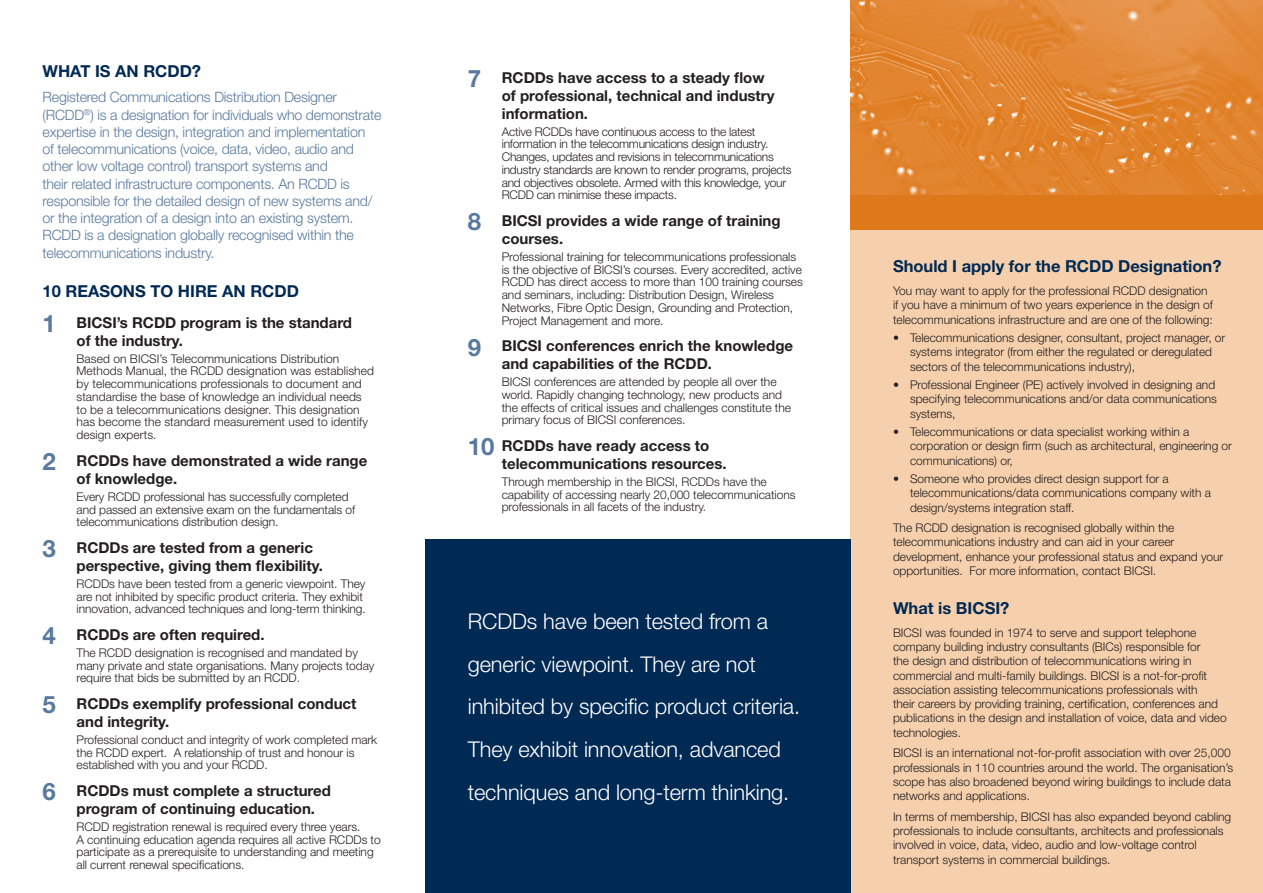
<style>
.page{position:relative;width:1263px;height:893px;background:#fff}
.page>*{position:absolute;margin:0;border:0;box-sizing:border-box;transform-origin:0 0}
.t1{font:700 24px "Helvetica Neue";color:#59799e}
.t2{font:300 21.75px/42.8px "Helvetica Neue";letter-spacing:-.005em;color:#fff}
.t3{font:700 16.5px "Helvetica Neue";color:#002953}
.t4{font:700 15px/18px "Helvetica Neue";color:#231f20}
.t5{font:300 14.25px/17.2px "Helvetica Neue";letter-spacing:-.015em;color:#59799e}
.t6{font:300 12px/12.8px "Helvetica Neue";letter-spacing:-.005em;color:#231f20}
.s1{font-size:24px;color:#59799e}
</style>
<div class="page">
<div style="left:850px;top:226px;width:413px;height:667px;background:#f6d0ac"></div>
<div style="left:425px;top:539px;width:425px;height:354px;background:#002953"></div>
<img style="left:850px;top:0;width:413px;height:196px">
<div style="left:850px;top:196px;width:413px;height:34px;background:#de791b"></div>
<h3 class="t3" style="left:43px;top:61px;width:160px">WHAT IS AN RCDD?</h3>
<p class="t5" style="left:43px;top:88px;width:340px">Registered Communications Distribution Designer (RCDD<sup>®</sup>) is a designation for individuals who demonstrate expertise in the design, integration and implementation<br>of telecommunications (voice, data, video, audio and other low voltage control) transport systems and<br>their related infrastructure components. An RCDD is responsible for the detailed design of new systems and/ or the integration of a design into an existing system.<br>RCDD is a designation globally recognised within the telecommunications industry.</p>
<h3 class="t3" style="left:43px;top:281px;width:258px">10 REASONS TO HIRE AN RCDD</h3>
<h1 class="t1" style="left:43px;top:309px;width:15px">1</h1>
<p class="t4" style="left:77px;top:313px;width:277px">BICSI’s RCDD program is the standard of the industry.</p>
<p class="t6" style="left:77px;top:352px;width:299px">Based on BICSI’s Telecommunications Distribution Methods Manual, the RCDD designation was established by telecommunications professionals to document and standardise the base of knowledge an individual needs to be a telecommunications designer. This designation has become the standard measurement used to identify design experts.</p>
<h1 class="t1" style="left:43px;top:447px;width:15px">2</h1>
<p class="t4" style="left:77px;top:451px;width:292px">RCDDs have demonstrated a wide range of knowledge.</p>
<p class="t6" style="left:77px;top:490px;width:280px">Every RCDD professional has successfully completed and passed an extensive exam on the fundamentals of telecommunications distribution design.</p>
<h1 class="t1" style="left:43px;top:534px;width:15px">3</h1>
<p class="t4" style="left:77px;top:538px;width:248px">RCDDs are tested from a generic perspective, giving them flexibility.</p>
<p class="t6" style="left:77px;top:577px;width:291px">RCDDs have been tested from a generic viewpoint. They are not inhibited by specific product criteria. They exhibit innovation, advanced techniques and long-term thinking.</p>
<h1 class="t1" style="left:43px;top:621px;width:15px">4</h1>
<p class="t4" style="left:77px;top:625px;width:190px">RCDDs are often required.</p>
<p class="t6" style="left:77px;top:646px;width:299px">The RCDD designation is recognised and mandated by many private and state organisations. Many projects today require that bids be submitted by an RCDD.</p>
<h1 class="t1" style="left:43px;top:690px;width:15px">5</h1>
<p class="t4" style="left:77px;top:694px;width:281px">RCDDs exemplify professional conduct and integrity.</p>
<p class="t6" style="left:77px;top:733px;width:302px">Professional conduct and integrity of work completed mark the RCDD expert. A relationship of trust and honour is established with you and your RCDD.</p>
<h1 class="t1" style="left:43px;top:777px;width:15px">6</h1>
<p class="t4" style="left:77px;top:781px;width:256px">RCDDs must complete a structured program of continuing education.</p>
<p class="t6" style="left:77px;top:820px;width:306px">RCDD registration renewal is required every three years.<br>A continuing education agenda requires all active RCDDs to participate as a prerequisite to understanding and meeting all current renewal specifications.</p>
<h1 class="t1" style="left:468px;top:64px;width:15px">7</h1>
<p class="t4" style="left:502px;top:68px;width:274px">RCDDs have access to a steady flow of professional, technical and industry information.</p>
<p class="t6" style="left:502px;top:125px;width:291px">Active RCDDs have continuous access to the latest information in the telecommunications design industry.<br>Changes, updates and revisions in telecommunications industry standards are known to render programs, projects and objectives obsolete. Armed with this knowledge, your RCDD can minimise these impacts.</p>
<h1 class="t1" style="left:468px;top:207px;width:15px">8</h1>
<p class="t4" style="left:502px;top:211px;width:280px">BICSI provides a wide range of training courses.</p>
<p class="t6" style="left:502px;top:250px;width:303px">Professional training for telecommunications professionals is the objective of BICSI’s courses. Every accredited, active RCDD has direct access to more than 100 training courses and seminars, including: Distribution Design, Wireless Networks, Fibre Optic Design, Grounding and Protection, Project Management and more.</p>
<h1 class="t1" style="left:468px;top:332px;width:15px">9</h1>
<p class="t4" style="left:502px;top:336px;width:293px">BICSI conferences enrich the knowledge and capabilities of the RCDD.</p>
<p class="t6" style="left:502px;top:375px;width:291px">BICSI conferences are attended by people all over the world. Rapidly changing technology, new products and the effects of critical issues and challenges constitute the primary focus of BICSI conferences.</p>
<p class="t4" style="left:502px;top:436px;width:226px;text-indent:-34px"><span class="s1">10</span> RCDDs have ready access to telecommunications resources.</p>
<p class="t6" style="left:502px;top:475px;width:295px">Through membership in the BICSI, RCDDs have the capability of accessing nearly 20,000 telecommunications professionals in all facets of the industry.</p>
<h2 class="t2" style="left:468px;top:599px;width:334px">RCDDs have been tested from a generic viewpoint. They are not inhibited by specific product criteria.<br>They exhibit innovation, advanced techniques and long-term thinking.</h2>
<h3 class="t3" style="left:893px;top:256px;width:330px">Should I apply for the RCDD Designation?</h3>
<p class="t6" style="left:893px;top:283px;width:321px;line-height:14.2px">You may want to apply for the professional RCDD designation if you have a minimum of two years experience in the design of telecommunications infrastructure and are one of the following:</p>
<p class="t6" style="left:910px;top:330px;width:317px;line-height:14.2px;text-indent:-17px">• Telecommunications designer, consultant, project manager, or systems integrator (from either the regulated or deregulated sectors of the telecommunications industry),</p>
<p class="t6" style="left:910px;top:377px;width:308px;line-height:14.2px;text-indent:-17px">• Professional Engineer (PE) actively involved in designing and specifying telecommunications and/or data communications systems,</p>
<p class="t6" style="left:910px;top:424px;width:323px;line-height:14.2px;text-indent:-17px">• Telecommunications or data specialist working within a corporation or design firm (such as architectural, engineering or communications) or,</p>
<p class="t6" style="left:910px;top:471px;width:302px;line-height:14.2px;text-indent:-17px">• Someone who provides direct design support for a telecommunications/data communications company with a design/systems integration staff.</p>
<p class="t6" style="left:893px;top:521px;width:332px;line-height:14.2px">The RCDD designation is recognised globally within the telecommunications industry and can aid in your career development, enhance your professional status and expand your opportunities. For more information, contact BICSI.</p>
<h3 class="t3" style="left:893px;top:598px;width:118px">What is BICSI?</h3>
<p class="t6" style="left:893px;top:625px;width:335px;line-height:14.2px">BICSI was founded in 1974 to serve and support telephone company building industry consultants (BICs) responsible for<br>the design and distribution of telecommunications wiring in commercial and multi-family buildings. BICSI is a not-for-profit association assisting telecommunications professionals with<br>their careers by providing training, certification, conferences and publications in the design and installation of voice, data and video technologies.</p>
<p class="t6" style="left:893px;top:746px;width:342px;line-height:14.2px">BICSI is an international not-for-profit association with over 25,000 professionals in 110 countries around the world. The organisation’s scope has also broadened beyond wiring buildings to include data networks and applications.</p>
<p class="t6" style="left:893px;top:809px;width:340px;line-height:14.2px">In terms of membership, BICSI has also expanded beyond cabling professionals to include consultants, architects and professionals involved in voice, data, video, audio and low-voltage control transport systems in commercial buildings.</p>
</div>
